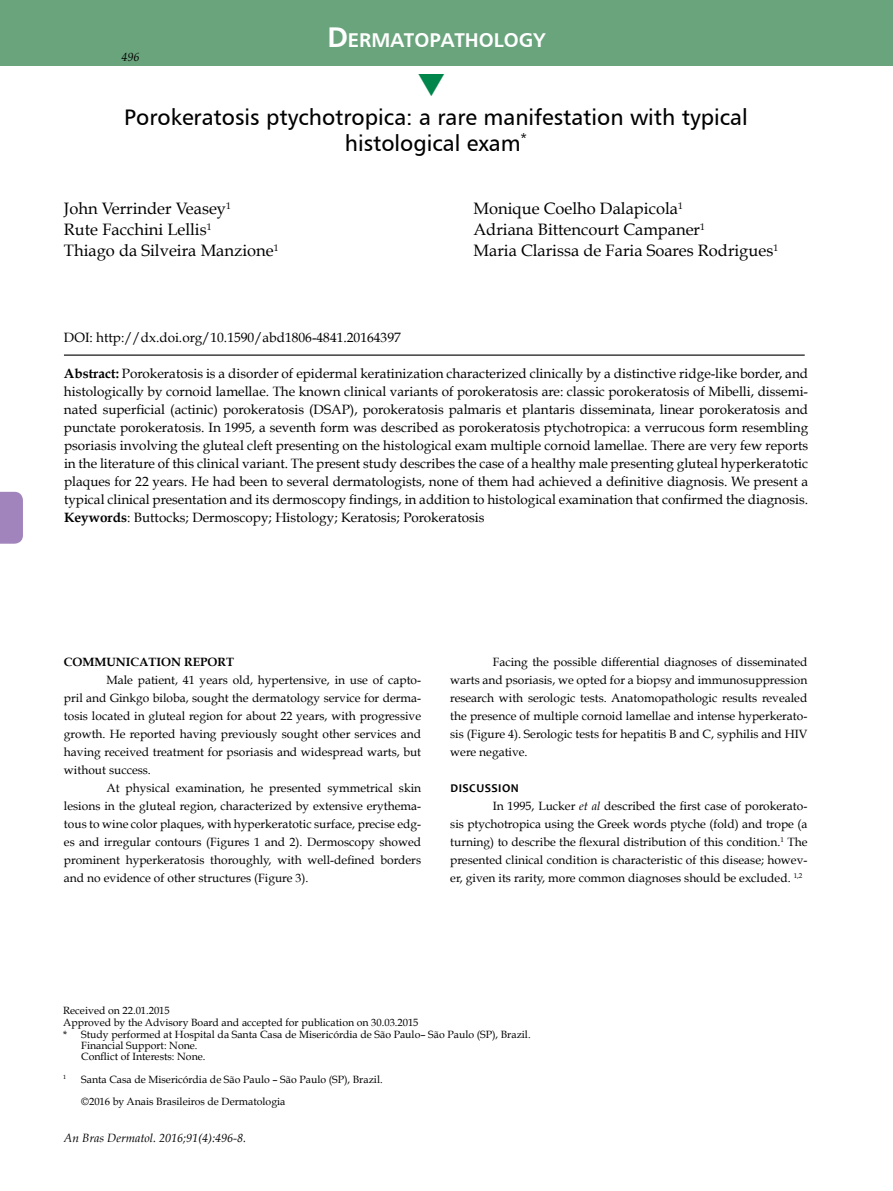
<style>
.page{position:relative;width:893px;height:1191px;background:#fff}
.page>*{position:absolute;margin:0;border:0;box-sizing:border-box;transform-origin:0 0}
.t1{font:22.5px/25.5px "Humanist 777 BT Roman B";color:#000;text-align:center}
.t2{font:19.95px "Humanist 777 BT Bold B";color:#fff}
.t3{font:16.5px "Book Antiqua";color:#000}
.t4{font:13.5px/18px "Book Antiqua";color:#000;text-align:justify}
.t5{font:12px/18px "Book Antiqua";color:#000;text-align:justify}
.t6{font:italic 12px "Book Antiqua";color:#000}
.t7{font:700 12px "Book Antiqua";color:#000}
.t8{font:700 12px "Candara";letter-spacing:.04em;color:#000}
.t9{font:10.5px/11.2px "Book Antiqua";color:#000}
.t10{font:6.15px "Book Antiqua";color:#000}
.s1{font-size:28.5px}
.s2{font-weight:700}
.s3{font-style:italic}
</style>
<div class="page">
<svg style="left:0;top:492px;width:23px;height:52px"></svg>
<div style="left:0;top:0;width:893px;height:65px;background:#6aa47d"></div>
<hr style="left:64px;top:354px;width:741px;height:2px;background:#000">
<p class="t6" style="left:122px;top:50px;width:19px">496</p>
<h2 class="t2" style="left:327px;top:28px;width:220px"><span class="s1">D</span> ERMATOPATHOLOGY</h2>
<h1 class="t1" style="left:124px;top:104px;width:625px">Porokeratosis ptychotropica: a rare manifestation with typical histological exam<sup>*</sup></h1>
<h3 class="t3" style="left:64px;top:198px;width:169px">John Verrinder Veasey<sup>1</sup></h3>
<h3 class="t3" style="left:473px;top:198px;width:211px">Monique Coelho Dalapicola<sup>1</sup></h3>
<h3 class="t3" style="left:64px;top:219px;width:149px">Rute Facchini Lellis<sup>1</sup></h3>
<h3 class="t3" style="left:473px;top:219px;width:233px">Adriana Bittencourt Campaner<sup>1</sup></h3>
<h3 class="t3" style="left:64px;top:240px;width:216px">Thiago da Silveira Manzione<sup>1</sup></h3>
<h3 class="t3" style="left:473px;top:240px;width:306px">Maria Clarissa de Faria Soares Rodrigues<sup>1</sup></h3>
<p class="t4" style="left:64px;top:328px;width:338px">DOI: http://dx.doi.org/10.1590/abd1806-4841.20164397</p>
<p class="t4" style="left:64px;top:364px;width:746px"><span class="s2">Abstract:</span> Porokeratosis is a disorder of epidermal keratinization characterized clinically by a distinctive ridge-like border, and histologically by cornoid lamellae. The known clinical variants of porokeratosis are: classic porokeratosis of Mibelli, dissemi&shy;nated superficial (actinic) porokeratosis (DSAP), porokeratosis palmaris et plantaris disseminata, linear porokeratosis and punctate porokeratosis. In 1995, a seventh form was described as porokeratosis ptychotropica: a verrucous form resembling psoriasis involving the gluteal cleft presenting on the histological exam multiple cornoid lamellae. There are very few reports in the literature of this clinical variant. The present study describes the case of a healthy male presenting gluteal hyperkeratotic plaques for 22 years. He had been to several dermatologists, none of them had achieved a definitive diagnosis. We present a typical clinical presentation and its dermoscopy findings, in addition to histological examination that confirmed the diagnosis.<br><span class="s2">Keywords</span>: Buttocks; Dermoscopy; Histology; Keratosis; Porokeratosis</p>
<p class="t7" style="left:64px;top:655px;width:172px">COMMUNICATION REPORT</p>
<p class="t5" style="left:64px;top:671px;width:359px;text-indent:43px">Male patient, 41 years old, hypertensive, in use of capto&shy;pril and Ginkgo biloba, sought the dermatology service for derma&shy;tosis located in gluteal region for about 22 years, with progressive growth. He reported having previously sought other services and having received treatment for psoriasis and widespread warts, but without success.</p>
<p class="t5" style="left:64px;top:779px;width:359px;text-indent:43px">At physical examination, he presented symmetrical skin lesions in the gluteal region, characterized by extensive erythema&shy;tous to wine color plaques, with hyperkeratotic surface, precise edg&shy;es and irregular contours (Figures 1 and 2). Dermoscopy showed prominent hyperkeratosis thoroughly, with well-defined borders and no evidence of other structures (Figure 3).</p>
<p class="t5" style="left:450px;top:653px;width:359px;text-indent:43px">Facing the possible differential diagnoses of disseminated warts and psoriasis, we opted for a biopsy and immunosuppression research with serologic tests. Anatomopathologic results revealed the presence of multiple cornoid lamellae and intense hyperkerato&shy;sis (Figure 4). Serologic tests for hepatitis B and C, syphilis and HIV were negative.</p>
<p class="t8" style="left:450px;top:781px;width:70px">DISCUSSION</p>
<p class="t5" style="left:450px;top:797px;width:359px;text-indent:43px">In 1995, Lucker <span class="s3">et al</span> described the first case of porokerato&shy;sis ptychotropica using the Greek words ptyche (fold) and trope (a turning) to describe the flexural distribution of this condition.<sup>1</sup> The presented clinical condition is characteristic of this disease; howev&shy;er, given its rarity, more common diagnoses should be excluded. <sup>1,2</sup></p>
<p class="t9" style="left:63px;top:1003px;width:357px;line-height:12.8px">Received on 22.01.2015<br>Approved by the Advisory Board and accepted for publication on 30.03.2015</p>
<p class="t9" style="left:81px;top:1028px;width:451px;text-indent:-18px">* Study performed at Hospital da Santa Casa de Misericórdia de São Paulo– São Paulo (SP), Brazil.<br>Financial Support: None.<br>Conflict of Interests: None.</p>
<p class="t10" style="left:63px;top:1073px;width:5px">1</p>
<p class="t9" style="left:81px;top:1067px;width:303px;line-height:22.5px">Santa Casa de Misericórdia de São Paulo – São Paulo (SP), Brazil. ©2016 by Anais Brasileiros de Dermatologia</p>
<p class="t6" style="left:64px;top:1131px;width:184px">An Bras Dermatol. 2016;91(4):496-8.</p>
</div>
